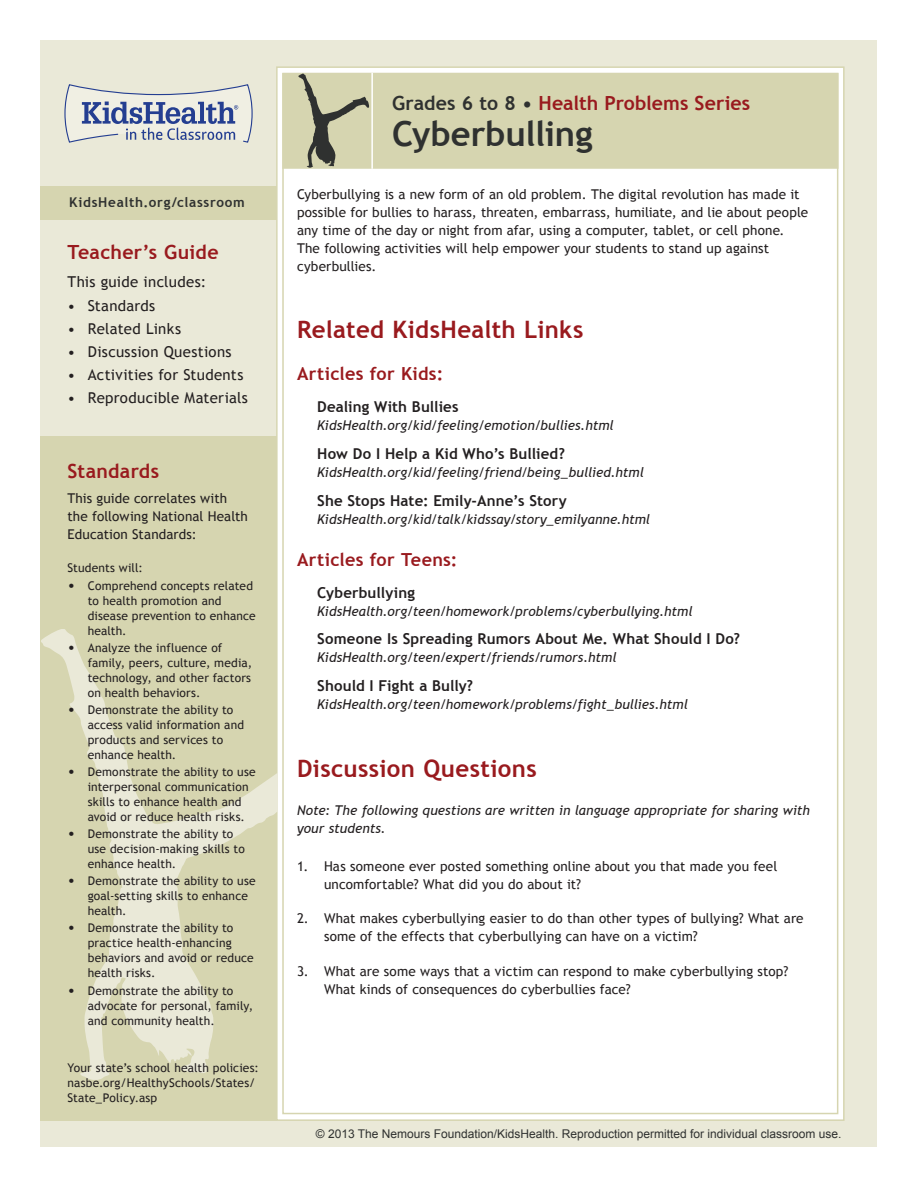
<style>
.page{position:relative;width:918px;height:1188px;background:#fff}
.page>*{position:absolute;margin:0;border:0;box-sizing:border-box;transform-origin:0 0}
.Lesson_Header{font:700 34.5px "Trebuchet MS";letter-spacing:-.005em;color:#2f3130}
.t1{font:700 24px "Trebuchet MS";letter-spacing:.015em;color:#991a1e}
.Lesson_Header-2{font:700 19.5px "Trebuchet MS";letter-spacing:.01em;color:#991a1e}
.t2{font:700 18px "Trebuchet MS";letter-spacing:.02em;color:#991a1e}
.Article_List{font:700 15px "Trebuchet MS";letter-spacing:.01em;color:#231f20}
.Contents_List{font:15px "Trebuchet MS";letter-spacing:.02em;color:#231f20}
.Basic_Numbered_List{font:13.5px/18px "Trebuchet MS";letter-spacing:.01em;color:#231f20}
.Article_List-2{font:italic 13.5px/18px "Trebuchet MS";color:#231f20}
.t3{font:700 13.5px "Trebuchet MS";letter-spacing:.05em;color:#2f3130}
.Contents_List-2{font:12px/15px "Trebuchet MS";letter-spacing:.01em;color:#231f20}
.t4{font:12px "Arial";color:#2f3130}
.s1{font-size:15px}
.s2{color:#2f3130}
</style>
<div class="page">
<div style="left:40px;top:40px;width:838px;height:1108px;background:#eae9d8"></div>
<div style="left:277px;top:67px;width:567px;height:1053px;background:#fff"></div>
<div style="left:283px;top:74px;width:555px;height:94px;background:#d6d5b0"></div>
<div style="left:282px;top:73px;width:556px;height:96px;border:2px solid #d6d5b0"></div>
<hr style="left:371px;top:73px;width:2px;height:96px;background:#fff">
<div style="left:40px;top:436px;width:237px;height:685px;background:#d6d5b0"></div>
<div style="left:40px;top:186px;width:237px;height:33px;background:#d6d5b0"></div>
<svg style="left:64px;top:84px;width:189px;height:59px"></svg>
<svg style="left:298px;top:74px;width:71px;height:94px"></svg>
<svg style="left:41px;top:629px;width:236px;height:451px"></svg>
<p class="t3" style="left:69px;top:194px;width:177px">KidsHealth.org/classroom</p>
<p class="Lesson_Header-2" style="left:68px;top:240px;width:153px">Teacher’s Guide</p>
<p class="Contents_List" style="left:68px;top:273px;width:140px">This guide includes:</p>
<p class="Contents_List" style="left:68px;top:296px;width:89px">• Standards</p>
<p class="Contents_List" style="left:68px;top:320px;width:115px">• Related Links</p>
<p class="Contents_List" style="left:68px;top:343px;width:166px">• Discussion Questions</p>
<p class="Contents_List" style="left:68px;top:366px;width:177px">• Activities for Students</p>
<p class="Contents_List" style="left:68px;top:389px;width:182px">• Reproducible Materials</p>
<p class="Lesson_Header-2" style="left:68px;top:459px;width:93px">Standards</p>
<p class="Basic_Numbered_List" style="left:68px;top:490px;width:182px">This guide correlates with the following National Health<br>Education Standards:</p>
<p class="Contents_List-2" style="left:68px;top:561px;width:77px">Students will:</p>
<p class="Contents_List-2" style="left:88px;top:578px;width:169px;text-indent:-20px"><span class="s1">•</span> Comprehend concepts related to health promotion and disease prevention to enhance health.</p>
<p class="Contents_List-2" style="left:88px;top:640px;width:166px;text-indent:-20px"><span class="s1">•</span> Analyze the influence of family, peers, culture, media, technology, and other factors on health behaviors.</p>
<p class="Contents_List-2" style="left:88px;top:702px;width:158px;text-indent:-20px"><span class="s1">•</span> Demonstrate the ability to access valid information and products and services to enhance health.</p>
<p class="Contents_List-2" style="left:88px;top:764px;width:170px;text-indent:-20px"><span class="s1">•</span> Demonstrate the ability to use interpersonal communication skills to enhance health and avoid or reduce health risks.</p>
<p class="Contents_List-2" style="left:88px;top:827px;width:159px;text-indent:-20px"><span class="s1">•</span> Demonstrate the ability to use decision-making skills to enhance health.</p>
<p class="Contents_List-2" style="left:88px;top:874px;width:170px;text-indent:-20px"><span class="s1">•</span> Demonstrate the ability to use goal-setting skills to enhance health.</p>
<p class="Contents_List-2" style="left:88px;top:921px;width:167px;text-indent:-20px"><span class="s1">•</span> Demonstrate the ability to practice health-enhancing behaviors and avoid or reduce health risks.</p>
<p class="Contents_List-2" style="left:88px;top:983px;width:167px;text-indent:-20px"><span class="s1">•</span> Demonstrate the ability to advocate for personal, family, and community health.</p>
<p class="Contents_List-2" style="left:68px;top:1060px;width:193px">Your state’s school health policies:</p>
<p class="Contents_List-2" style="left:68px;top:1075px;width:189px">nasbe.org/HealthySchools/States/<br>State_Policy.asp</p>
<p class="Lesson_Header-2" style="left:392px;top:91px;width:360px"><span class="s2">Grades 6 to 8 •</span> Health Problems Series</p>
<p class="Lesson_Header" style="left:392px;top:112px;width:202px">Cyberbulling</p>
<p class="Basic_Numbered_List" style="left:297px;top:185px;width:513px">Cyberbullying is a new form of an old problem. The digital revolution has made it possible for bullies to harass, threaten, embarrass, humiliate, and lie about people any time of the day or night from afar, using a computer, tablet, or cell phone.<br>The following activities will help empower your students to stand up against cyberbullies.</p>
<p class="t1" style="left:297px;top:315px;width:288px">Related KidsHealth Links</p>
<p class="t2" style="left:297px;top:363px;width:148px">Articles for Kids:</p>
<p class="Article_List" style="left:317px;top:398px;width:143px">Dealing With Bullies</p>
<p class="Article_List-2" style="left:317px;top:417px;width:298px">KidsHealth.org/kid/feeling/emotion/bullies.html</p>
<p class="Article_List" style="left:317px;top:444px;width:249px">How Do I Help a Kid Who’s Bullied?</p>
<p class="Article_List-2" style="left:317px;top:463px;width:328px">KidsHealth.org/kid/feeling/friend/being_bullied.html</p>
<p class="Article_List" style="left:317px;top:491px;width:251px">She Stops Hate: Emily-Anne’s Story</p>
<p class="Article_List-2" style="left:317px;top:510px;width:335px">KidsHealth.org/kid/talk/kidssay/story_emilyanne.html</p>
<p class="t2" style="left:297px;top:548px;width:162px">Articles for Teens:</p>
<p class="Article_List" style="left:317px;top:583px;width:99px">Cyberbullying</p>
<p class="Article_List-2" style="left:317px;top:602px;width:377px">KidsHealth.org/teen/homework/problems/cyberbullying.html</p>
<p class="Article_List" style="left:317px;top:630px;width:424px">Someone Is Spreading Rumors About Me. What Should I Do?</p>
<p class="Article_List-2" style="left:317px;top:649px;width:301px">KidsHealth.org/teen/expert/friends/rumors.html</p>
<p class="Article_List" style="left:317px;top:677px;width:157px">Should I Fight a Bully?</p>
<p class="Article_List-2" style="left:317px;top:696px;width:372px">KidsHealth.org/teen/homework/problems/fight_bullies.html</p>
<p class="t1" style="left:297px;top:753px;width:241px">Discussion Questions</p>
<p class="Article_List-2" style="left:297px;top:801px;width:514px">Note: The following questions are written in language appropriate for sharing with your students.</p>
<p class="Basic_Numbered_List" style="left:324px;top:858px;width:455px;text-indent:-27px">1. Has someone ever posted something online about you that made you feel uncomfortable? What did you do about it?</p>
<p class="Basic_Numbered_List" style="left:324px;top:910px;width:481px;text-indent:-27px">2. What makes cyberbullying easier to do than other types of bullying? What are some of the effects that cyberbullying can have on a victim?</p>
<p class="Basic_Numbered_List" style="left:324px;top:962px;width:466px;text-indent:-27px">3. What are some ways that a victim can respond to make cyberbullying stop?<br>What kinds of consequences do cyberbullies face?</p>
<p class="t4" style="left:316px;top:1126px;width:527px">© 2013 The Nemours Foundation/KidsHealth. Reproduction permitted for individual classroom use.</p>
</div>
